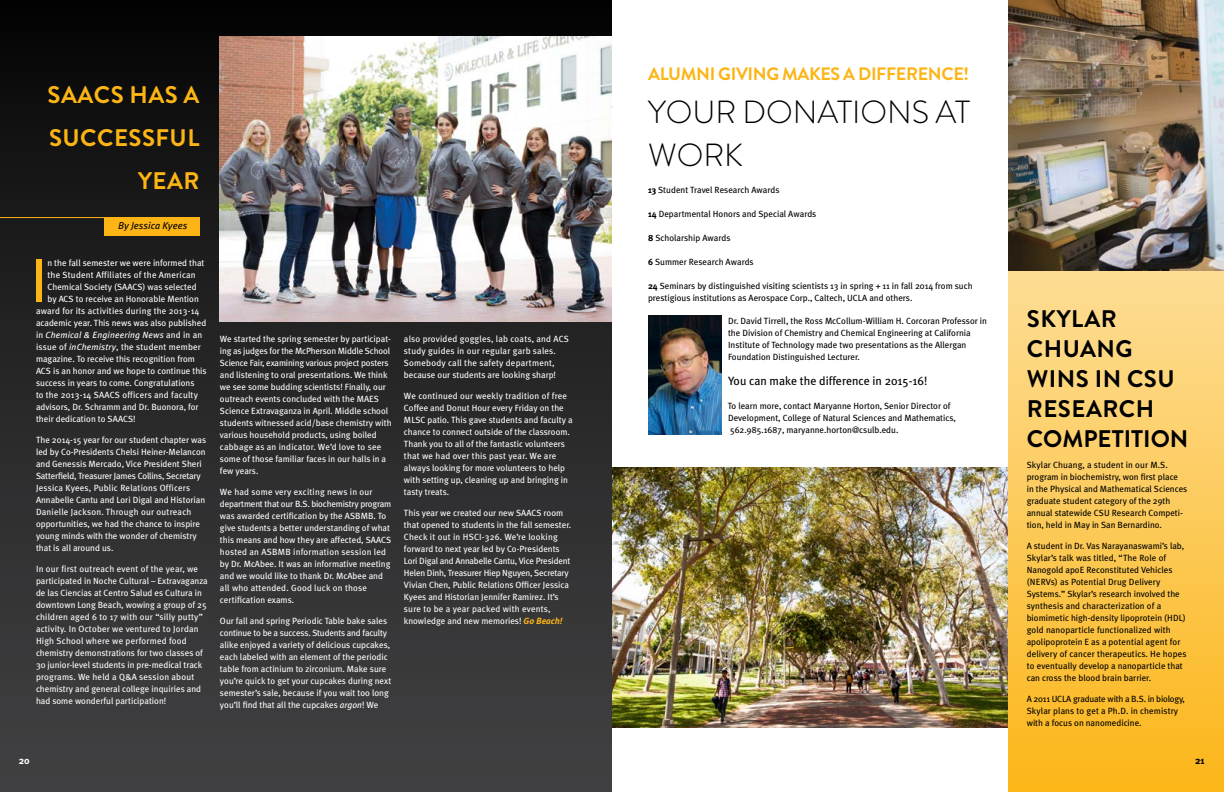
<style>
.page{position:relative;width:1224px;height:792px;background:#fff}
.page>*{position:absolute;margin:0;border:0;box-sizing:border-box;transform-origin:0 0}
.t1{font:61.2px "Meta Plus";color:#fcb515}
.t2{font:300 32px/43px "Brandon Grotesque";color:#000}
.t3{font:700 24px/30px "Brandon Grotesque";letter-spacing:.02em;color:#000}
.t4{font:700 24px/43px "Brandon Grotesque";letter-spacing:.02em;color:#fcb515;text-align:right}
.t5{font:700 18px "Brandon Grotesque";letter-spacing:-.02em;color:#fcb515}
.t6{font:12px "Meta Plus";color:#000}
.t7{font:italic 10px "Meta Plus";color:#000}
.t8{font:700 10px "Meta Plus";color:#fff}
.t9{font:700 10px "Meta Plus";color:#000}
.t10{font:9px/12px "Meta Plus";color:#fff}
.t11{font:9px/12px "Meta Plus";color:#000}
.t12{font:9px/12px "Meta Plus";letter-spacing:.02em;color:#fff}
.t13{font:italic 9px "Meta Plus";letter-spacing:.02em;color:#fff}
.s1{font-style:normal}
.s2{font-style:italic}
.s3{font-weight:700;font-style:italic;color:#fcb515}
.s4{font-weight:700}
</style>
<div class="page">
<div style="left:0;top:0;width:612px;height:792px;background:linear-gradient(to bottom,#080808,#444445)"></div>
<img style="left:220px;top:36px;width:392px;height:285px">
<div style="left:104px;top:218px;width:96px;height:18px;background:#fcb515"></div>
<hr style="left:0;top:217px;width:200px;height:1px;background:#fcb515">
<svg style="left:1008px;top:270px;width:216px;height:522px;background:#fcc956"></svg>
<img style="left:648px;top:315px;width:74px;height:119px">
<img style="left:1008px;top:0;width:216px;height:270px">
<img style="left:612px;top:467px;width:396px;height:261px">
<h3 class="t4" style="left:48px;top:73px;width:153px">SAACS HAS A<br>SUCCESSFUL<br>YEAR</h3>
<p class="t7" style="left:118px;top:220px;width:71px">By Jessica Kyees</p>
<h1 class="t1" style="left:30px;top:245px;width:19px">I</h1>
<p class="t10" style="left:48px;top:257px;width:159px">n the fall semester we were informed that</p>
<p class="t12" style="left:48px;top:269px;width:150px">the Student Affiliates of the American</p>
<p class="t10" style="left:48px;top:281px;width:151px">Chemical Society (SAACS) was selected</p>
<p class="t10" style="left:48px;top:293px;width:153px">by ACS to receive an Honorable Mention</p>
<p class="t12" style="left:36px;top:305px;width:165px">award for its activities during the 2013-14</p>
<p class="t10" style="left:36px;top:317px;width:172px">academic year. This news was also published</p>
<p class="t13" style="left:36px;top:330px;width:168px"><span class="s1">in</span> Chemical &amp; Engineering News <span class="s1">and in an</span></p>
<p class="t12" style="left:36px;top:341px;width:167px">issue of <span class="s2">inChemistry</span>, the student member</p>
<p class="t10" style="left:36px;top:353px;width:160px">magazine. To receive this recognition from</p>
<p class="t10" style="left:36px;top:365px;width:172px">ACS is an honor and we hope to continue this</p>
<p class="t10" style="left:36px;top:377px;width:160px">success in years to come. Congratulations</p>
<p class="t12" style="left:36px;top:389px;width:163px">to the 2013-14 SAACS officers and faculty</p>
<p class="t10" style="left:36px;top:401px;width:164px">advisors, Dr. Schramm and Dr. Buonora, for</p>
<p class="t10" style="left:36px;top:413px;width:101px">their dedication to SAACS!</p>
<p class="t10" style="left:36px;top:434px;width:172px">The 2014-15 year for our student chapter was led by Co-Presidents Chelsi Heiner-Melancon and Genessis Mercado, Vice President Sheri Satterfield, Treasurer James Collins, Secretary Jessica Kyees, Public Relations Officers Annabelle Cantu and Lori Digal and Historian Danielle Jackson. Through our outreach opportunities, we had the chance to inspire young minds with the wonder of chemistry that is all around us.</p>
<p class="t10" style="left:36px;top:563px;width:173px">In our first outreach event of the year, we participated in Noche Cultural – Extravaganza de las Ciencias at Centro Salud es Cultura in downtown Long Beach, wowing a group of 25 children aged 6 to 17 with our “silly putty” activity. In October we ventured to Jordan High School where we performed food chemistry demonstrations for two classes of 30 junior-level students in pre-medical track programs. We held a Q&amp;A session about chemistry and general college inquiries and had some wonderful participation!</p>
<p class="t10" style="left:220px;top:333px;width:173px">We started the spring semester by participat&shy;ing as judges for the McPherson Middle School Science Fair, examining various project posters and listening to oral presentations. We think we see some budding scientists! Finally, our outreach events concluded with the MAES Science Extravaganza in April. Middle school students witnessed acid/base chemistry with various household products, using boiled cabbage as an indicator. We’d love to see some of those familiar faces in our halls in a few years.</p>
<p class="t10" style="left:220px;top:485px;width:173px">We had some very exciting news in our department that our B.S. biochemistry program was awarded certification by the ASBMB. To give students a better understanding of what this means and how they are affected, SAACS hosted an ASBMB information session led by Dr. McAbee. It was an informative meeting and we would like to thank Dr. McAbee and all who attended. Good luck on those certification exams.</p>
<p class="t10" style="left:220px;top:614px;width:173px">Our fall and spring Periodic Table bake sales continue to be a success. Students and faculty alike enjoyed a variety of delicious cupcakes, each labeled with an element of the periodic table from actinium to zirconium. Make sure you’re quick to get your cupcakes during next semester’s sale, because if you wait too long you’ll find that all the cupcakes <span class="s2">argon</span>! We</p>
<p class="t12" style="left:404px;top:332px;width:166px">also provided goggles, lab coats, and ACS study guides in our regular garb sales.<br>Somebody call the safety department, because our students are looking sharp!</p>
<p class="t10" style="left:404px;top:389px;width:170px">We continued our weekly tradition of free Coffee and Donut Hour every Friday on the MLSC patio. This gave students and faculty a chance to connect outside of the classroom.<br>Thank you to all of the fantastic volunteers that we had over this past year. We are always looking for more volunteers to help with setting up, cleaning up and bringing in tasty treats.</p>
<p class="t10" style="left:404px;top:506px;width:169px">This year we created our new SAACS room that opened to students in the fall semester.<br>Check it out in HSCI-326. We’re looking forward to next year led by Co-Presidents Lori Digal and Annabelle Cantu, Vice President Helen Dinh, Treasurer Hiep Nguyen, Secretary Vivian Chen, Public Relations Officer Jessica Kyees and Historian Jennifer Ramirez. It’s sure to be a year packed with events, knowledge and new memories! <span class="s3">Go Beach!</span></p>
<h3 class="t5" style="left:648px;top:61px;width:323px">ALUMNI GIVING MAKES A DIFFERENCE!</h3>
<h2 class="t2" style="left:648px;top:91px;width:324px">YOUR DONATIONS AT<br>WORK</h2>
<p class="t11" style="left:648px;top:183px;width:133px"><span class="s4">13</span> Student Travel Research Awards</p>
<p class="t11" style="left:648px;top:207px;width:170px"><span class="s4">14</span> Departmental Honors and Special Awards</p>
<p class="t11" style="left:648px;top:231px;width:84px"><span class="s4">8</span> Scholarship Awards</p>
<p class="t11" style="left:648px;top:255px;width:107px"><span class="s4">6</span> Summer Research Awards</p>
<p class="t11" style="left:648px;top:279px;width:326px"><span class="s4">24</span> Seminars by distinguished visiting scientists 13 in spring + 11 in fall 2014 from such prestigious institutions as Aerospace Corp., Caltech, UCLA and others.</p>
<p class="t11" style="left:728px;top:315px;width:261px">Dr. David Tirrell, the Ross McCollum-William H. Corcoran Professor in the Division of Chemistry and Chemical Engineering at California Institute of Technology made two presentations as the Allergan Foundation Distinguished Lecturer.</p>
<h3 class="t6" style="left:728px;top:373px;width:201px">You can make the difference in 2015-16!</h3>
<p class="t11" style="left:728px;top:399px;width:230px">To learn more, contact Maryanne Horton, Senior Director of<br>Development, College of Natural Sciences and Mathematics,<br>562.985.1687, maryanne.horton@csulb.edu.</p>
<h3 class="t3" style="left:1027px;top:304px;width:163px">SKYLAR<br>CHUANG<br>WINS IN CSU<br>RESEARCH<br>COMPETITION</h3>
<p class="t11" style="left:1027px;top:458px;width:162px">Skylar Chuang, a student in our M.S. program in biochemistry, won first place in the Physical and Mathematical Sciences graduate student category of the 29th annual statewide CSU Research Competi&shy;tion, held in May in San Bernardino.</p>
<p class="t11" style="left:1027px;top:539px;width:161px">A student in Dr. Vas Narayanaswami’s lab, Skylar’s talk was titled, “The Role of Nanogold apoE Reconstituted Vehicles (NERVs) as Potential Drug Delivery Systems.” Skylar’s research involved the synthesis and characterization of a biomimetic high-density lipoprotein (HDL) gold nanoparticle functionalized with apolipoprotein E as a potential agent for delivery of cancer therapeutics. He hopes to eventually develop a nanoparticle that can cross the blood brain barrier.</p>
<p class="t11" style="left:1027px;top:692px;width:160px">A 2011 UCLA graduate with a B.S. in biology,<br>Skylar plans to get a Ph.D. in chemistry with a focus on nanomedicine.</p>
<p class="t8" style="left:19px;top:755px;width:12px">20</p>
<p class="t9" style="left:1195px;top:755px;width:11px">21</p>
</div>
